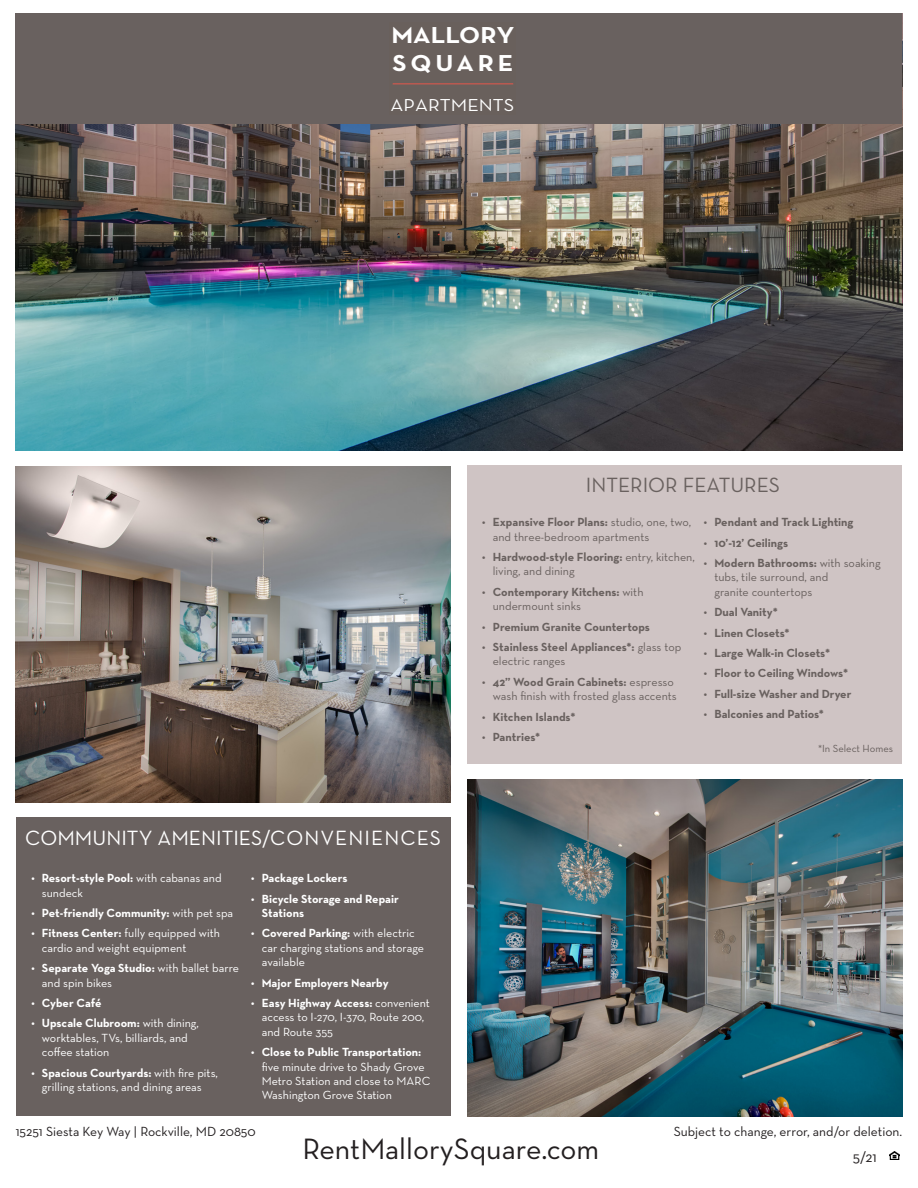
<style>
.page{position:relative;width:918px;height:1188px;background:#fff}
.page>*{position:absolute;margin:0;border:0;box-sizing:border-box;transform-origin:0 0}
.t1{font:30px "Neutraface Text";color:#231f20}
.t2{font:700 23.55px/28.2px "Neutraface Text";color:#fff;scale:1.12 1}
.t3{font:21px "Neutraface Text";color:#fff}
.t4{font:21px "Neutraface Text";color:#69615f}
.t5{font:17.55px "Neutraface Text";color:#fff;scale:1.12 1}
.t6{font:15px "Neutraface Text";color:#231f20}
.t7{font:13.5px "Neutraface Text";color:#231f20}
.t8{font:12px/14.4px "Neutraface Text";color:#fff}
.t9{font:700 12px/14.4px "Neutraface Text";color:#69615f}
.t10{font:12px/14.4px "Neutraface Text";color:#69615f}
.t11{font:700 12px/14.4px "Neutraface Text";color:#fff}
.t12{font:10.5px "Neutraface Text";color:#69615f}
.s1{font-weight:700}
.s2{font-weight:400}
</style>
<div class="page">
<img style="left:16px;top:124px;width:886px;height:327px">
<div style="left:467px;top:465px;width:435px;height:299px;background:#cfc4c4"></div>
<div style="left:16px;top:817px;width:435px;height:299px;background:#69615f"></div>
<svg style="left:890px;top:1152px;width:10px;height:8px"></svg>
<div style="left:16px;top:13px;width:886px;height:111px;background:#69615f"></div>
<hr style="left:393px;top:83px;width:120px;height:1px;background:#ec594d">
<img style="left:467px;top:779px;width:435px;height:337px">
<img style="left:16px;top:466px;width:435px;height:337px">
<p class="t2" style="left:391px;top:21px;width:111px">MALLORY<br>SQUARE</p>
<p class="t5" style="left:391px;top:94px;width:112px">APARTMENTS</p>
<p class="t4" style="left:586px;top:472px;width:196px">INTERIOR FEATURES</p>
<p class="t3" style="left:25px;top:825px;width:417px">COMMUNITY AMENITIES/CONVENIENCES</p>
<p class="t8" style="left:42px;top:871px;width:181px;text-indent:-10px"><span class="s1">• Resort-style Pool:</span> with cabanas and sundeck</p>
<p class="t11" style="left:31px;top:906px;width:203px">• Pet-friendly Community: <span class="s2">with pet spa</span></p>
<p class="t8" style="left:42px;top:926px;width:180px;text-indent:-10px"><span class="s1">• Fitness Center:</span> fully equipped with cardio and weight equipment</p>
<p class="t8" style="left:42px;top:961px;width:199px;text-indent:-10px"><span class="s1">• Separate Yoga Studio:</span> with ballet barre and spin bikes</p>
<p class="t11" style="left:31px;top:996px;width:72px">• Cyber Café</p>
<p class="t8" style="left:42px;top:1016px;width:159px;text-indent:-10px"><span class="s1">• Upscale Clubroom:</span> with dining, worktables, TVs, billiards, and coffee station</p>
<p class="t8" style="left:31px;top:1065px;width:188px;text-align:center"><span class="s1">• Spacious Courtyards:</span> with fire pits, grilling stations, and dining areas</p>
<p class="t11" style="left:251px;top:871px;width:98px">• Package Lockers</p>
<p class="t11" style="left:262px;top:891px;width:139px;text-indent:-10px">• Bicycle Storage and Repair<br>Stations</p>
<p class="t8" style="left:262px;top:926px;width:164px;text-indent:-10px"><span class="s1">• Covered Parking:</span> with electric car charging stations and storage available</p>
<p class="t11" style="left:251px;top:975px;width:139px">• Major Employers Nearby</p>
<p class="t8" style="left:262px;top:995px;width:170px;text-indent:-10px"><span class="s1">• Easy Highway Access:</span> convenient access to I-270, I-370, Route 200, and Route 355</p>
<p class="t8" style="left:262px;top:1045px;width:170px;text-indent:-10px"><span class="s1">• Close to Public Transportation: </span>five minute drive to Shady Grove<br>Metro Station and close to MARC<br>Washington Grove Station</p>
<p class="t10" style="left:493px;top:515px;width:200px;text-indent:-10px"><span class="s1">• Expansive Floor Plans:</span> studio, one, two, and three-bedroom apartments</p>
<p class="t10" style="left:493px;top:550px;width:204px;text-indent:-10px"><span class="s1">• Hardwood-style Flooring:</span> entry, kitchen, living, and dining</p>
<p class="t9" style="left:493px;top:584px;width:152px;text-indent:-10px">• Contemporary Kitchens: <span class="s2">with undermount sinks</span></p>
<p class="t9" style="left:482px;top:619px;width:169px">• Premium Granite Countertops</p>
<p class="t9" style="left:493px;top:640px;width:190px;text-indent:-10px">• Stainless Steel Appliances*: <span class="s2">glass top electric ranges</span></p>
<p class="t10" style="left:482px;top:674px;width:196px;text-align:right"><span class="s1">• 42” Wood Grain Cabinets:</span> espresso wash finish with frosted glass accents</p>
<p class="t9" style="left:482px;top:709px;width:95px">• Kitchen Islands*</p>
<p class="t9" style="left:482px;top:730px;width:59px">• Pantries*</p>
<p class="t9" style="left:704px;top:515px;width:151px">• Pendant and Track Lighting</p>
<p class="t9" style="left:704px;top:535px;width:86px">• 10’-12’ Ceilings</p>
<p class="t10" style="left:714px;top:556px;width:168px;text-indent:-10px"><span class="s1">• Modern Bathrooms:</span> with soaking tubs, tile surround, and<br>granite countertops</p>
<p class="t9" style="left:704px;top:605px;width:75px">• Dual Vanity*</p>
<p class="t9" style="left:704px;top:625px;width:87px">• Linen Closets*</p>
<p class="t9" style="left:704px;top:646px;width:128px">• Large Walk-in Closets*</p>
<p class="t9" style="left:704px;top:666px;width:146px">• Floor to Ceiling Windows*</p>
<p class="t9" style="left:704px;top:686px;width:149px">• Full-size Washer and Dryer</p>
<p class="t9" style="left:704px;top:707px;width:122px">• Balconies and Patios*</p>
<p class="t12" style="left:818px;top:741px;width:77px">*In Select Homes</p>
<p class="t7" style="left:16px;top:1123px;width:241px">15251 Siesta Key Way | Rockville, MD 20850</p>
<p class="t7" style="left:674px;top:1123px;width:230px">Subject to change, error, and/or deletion.</p>
<p class="t1" style="left:303px;top:1130px;width:298px">RentMallorySquare.com</p>
<p class="t6" style="left:853px;top:1147px;width:25px">5/21</p>
</div>
